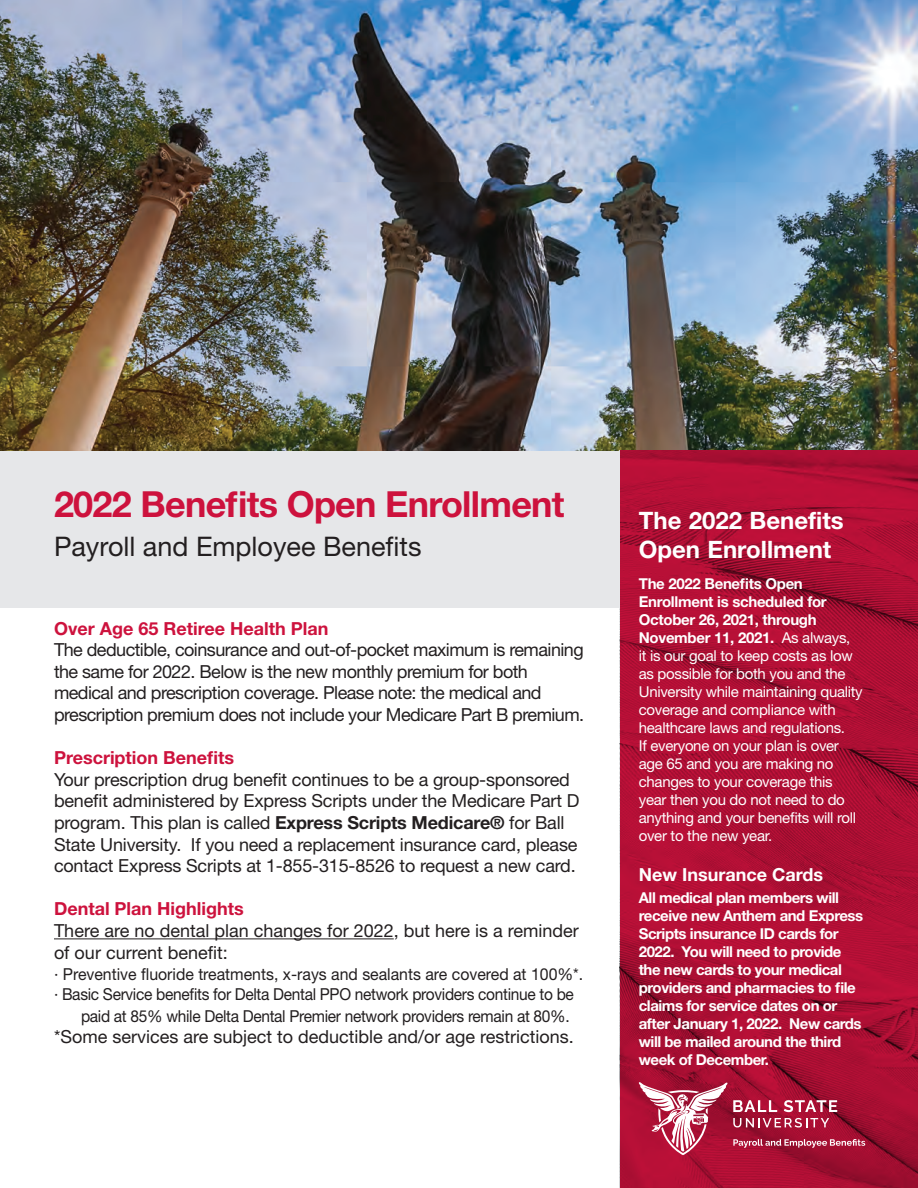
<style>
.page{position:relative;width:918px;height:1188px;background:#fff}
.page>*{position:absolute;margin:0;border:0;box-sizing:border-box;transform-origin:0 0}
.t1{font:700 36px "Helvetica Neue LT Std";letter-spacing:-.02em;color:#cd123d}
.t2{font:27px "Helvetica Neue LT Std";color:#231f20}
.t3{font:700 24px/28.8px "Helvetica Neue LT Std";color:#fff}
.t4{font:18px/21.6px "Helvetica Neue LT Std";letter-spacing:-.01em;color:#231f20}
.t5{font:18px/21.6px "Helvetica Neue LT Std";letter-spacing:-.03em;color:#231f20}
.t6{font:700 18px "Helvetica Neue LT Std";color:#cd123d}
.t7{font:700 18px "Helvetica Neue LT Std";color:#fff}
.t8{font:16.5px/19.8px "Helvetica Neue LT Std";letter-spacing:-.02em;color:#231f20;scale:.96 1}
.t9{font:16.5px "Helvetica Neue LT Std";letter-spacing:-.02em;color:#231f20;scale:.94 1}
.t10{font:15px/18px "Helvetica Neue LT Std";letter-spacing:-.02em;color:#fff}
.t11{font:700 15px/18px "Helvetica Neue LT Std";letter-spacing:-.03em;color:#fff}
.s1{font-weight:700}
</style>
<div class="page">
<img style="left:0;top:0;width:918px;height:450px">
<svg style="left:620px;top:450px;width:298px;height:738px;background:#ad0e33"></svg>
<svg style="left:639px;top:1082px;width:226px;height:73px;background:#b33855"></svg>
<div style="left:0;top:451px;width:620px;height:156px;background:#e6e7e9"></div>
<hr style="left:54px;top:938px;width:340px;height:1px;background:#231f20">
<h1 class="t1" style="left:54px;top:482px;width:512px">2022 Benefits Open Enrollment</h1>
<h2 class="t2" style="left:54px;top:531px;width:369px">Payroll and Employee Benefits</h2>
<p class="t6" style="left:54px;top:617px;width:276px">Over Age 65 Retiree Health Plan</p>
<p class="t5" style="left:54px;top:639px;width:532px">The deductible, coinsurance and out-of-pocket maximum is remaining the same for 2022. Below is the new monthly premium for both medical and prescription coverage. Please note: the medical and prescription premium does not include your Medicare Part B premium.</p>
<p class="t6" style="left:54px;top:747px;width:182px">Prescription Benefits</p>
<p class="t4" style="left:54px;top:768px;width:527px">Your prescription drug benefit continues to be a group-sponsored benefit administered by Express Scripts under the Medicare Part D program. This plan is called <span class="s1">Express Scripts Medicare®</span> for Ball State University. If you need a replacement insurance card, please contact Express Scripts at 1-855-315-8526 to request a new card.</p>
<p class="t6" style="left:54px;top:898px;width:191px">Dental Plan Highlights</p>
<p class="t4" style="left:54px;top:920px;width:526px">There are no dental plan changes for 2022, but here is a reminder of our current benefit:</p>
<p class="t8" style="left:54px;top:964px;width:553px">· Preventive fluoride treatments, x-rays and sealants are covered at 100%*. · Basic Service benefits for Delta Dental PPO network providers continue to be</p>
<p class="t9" style="left:81px;top:1006px;width:521px">paid at 85% while Delta Dental Premier network providers remain at 80%.</p>
<p class="t4" style="left:54px;top:1026px;width:521px">*Some services are subject to deductible and/or age restrictions.</p>
<h3 class="t3" style="left:639px;top:506px;width:206px">The 2022 Benefits<br>Open Enrollment</h3>
<p class="t10" style="left:639px;top:575px;width:225px"><span class="s1">The 2022 Benefits Open<br>Enrollment is scheduled for<br>October 26, 2021, through<br>November 11, 2021.</span> As always,<br>it is our goal to keep costs as low as possible for both you and the<br>University while maintaining quality coverage and compliance with healthcare laws and regulations.<br>If everyone on your plan is over age 65 and you are making no changes to your coverage this year then you do not need to do anything and your benefits will roll over to the new year.</p>
<p class="t7" style="left:639px;top:863px;width:186px">New Insurance Cards</p>
<p class="t11" style="left:639px;top:889px;width:226px">All medical plan members will receive new Anthem and Express<br>Scripts insurance ID cards for<br>2022. You will need to provide the new cards to your medical providers and pharmacies to file claims for service dates on or after January 1, 2022. New cards will be mailed around the third week of December.</p>
</div>
